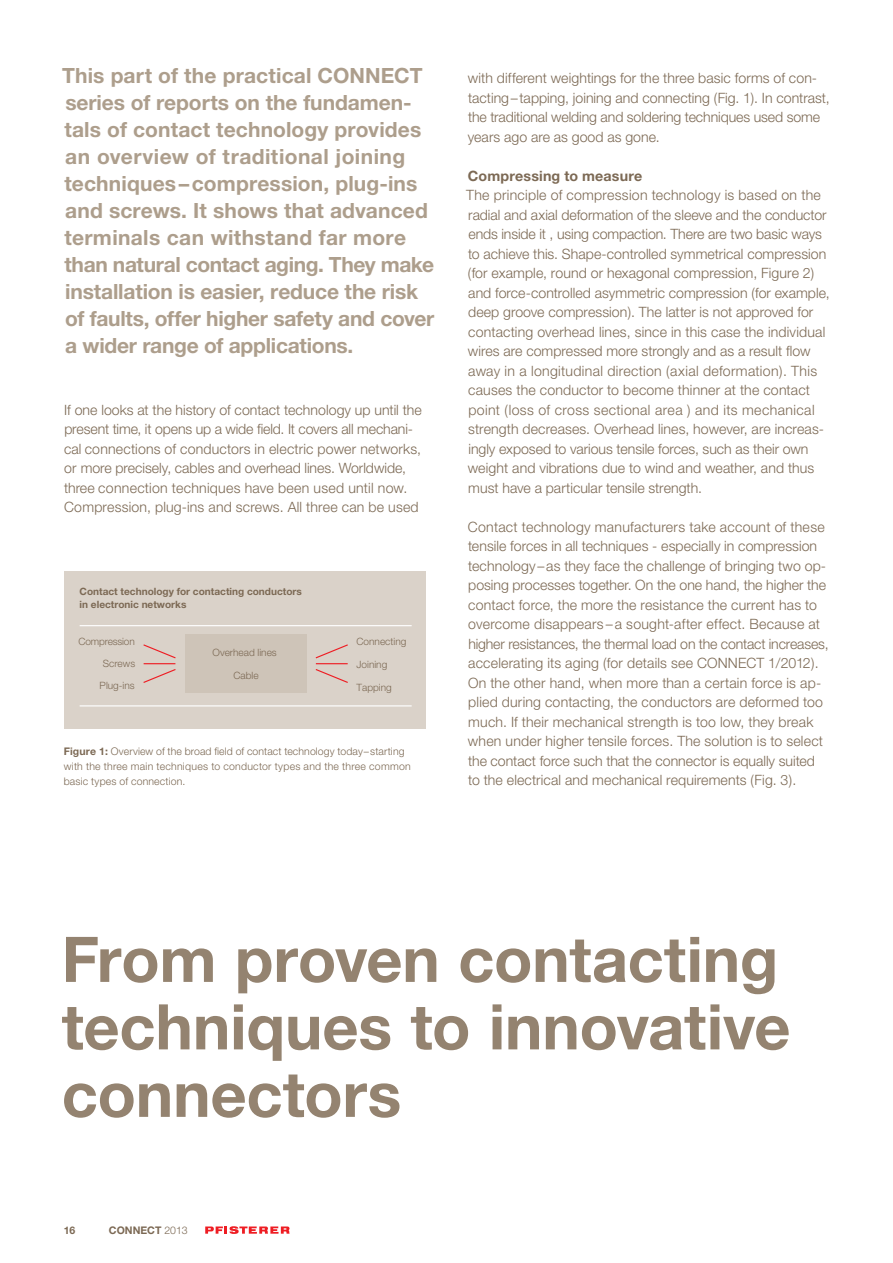
<style>
.page{position:relative;width:893px;height:1263px;background:#fff}
.page>*{position:absolute;margin:0;border:0;box-sizing:border-box;transform-origin:0 0}
.t1{font:700 63px/67.5px "Helvetica Neue";letter-spacing:-.005em;color:#948370}
.t2{font:700 21px/27px "Helvetica Neue";color:#ad9e8c}
.t3{font:300 14.25px/19.5px "Helvetica Neue";letter-spacing:.005em;color:#7c6954}
.t4{font:700 14.25px "Helvetica Neue";letter-spacing:.01em;color:#7c6954}
.t5{font:300 10.5px/15px "Helvetica Neue";letter-spacing:.015em;color:#7c6954}
.t6{font:700 10.5px "Helvetica Neue";color:#7c6954}
.t7{font:300 10.05px "Helvetica Neue";color:#7c6954}
.t8{font:700 10.05px/12.5px "Helvetica Neue";color:#7c6954}
.s1{font-weight:700}
.s2{font-weight:300}
</style>
<div class="page">
<svg style="left:205px;top:1226px;width:85px;height:8px"></svg>
<div style="left:64px;top:571px;width:361px;height:157px;background:#dad2c9"></div>
<svg style="left:143px;top:644px;width:33px;height:15px"></svg>
<hr style="left:144px;top:663px;width:31px;height:1px;background:#ee1d23">
<hr style="left:80px;top:625px;width:332px;height:1px;background:#fff">
<hr style="left:80px;top:705px;width:332px;height:1px;background:#fff">
<div style="left:185px;top:635px;width:121px;height:58px;background:#cec4b8"></div>
<svg style="left:143px;top:669px;width:33px;height:14px"></svg>
<svg style="left:315px;top:644px;width:33px;height:15px"></svg>
<hr style="left:316px;top:663px;width:32px;height:1px;background:#ee1d23">
<svg style="left:315px;top:669px;width:33px;height:14px"></svg>
<p class="t2" style="left:62px;top:62px;width:374px">This part of the practical CONNECT series of reports on the fundamen&shy;tals of contact technology provides an overview of traditional joining techniques–compression, plug-ins and screws. It shows that advanced terminals can withstand far more than natural contact aging. They make installation is easier, reduce the risk of faults, offer higher safety and cover a wider range of applications.</p>
<p class="t3" style="left:64px;top:400px;width:359px">If one looks at the history of contact technology up until the present time, it opens up a wide field. It covers all mechani&shy;cal connections of conductors in electric power networks, or more precisely, cables and overhead lines. Worldwide, three connection techniques have been used until now.<br>Compression, plug-ins and screws. All three can be used</p>
<p class="t8" style="left:80px;top:585px;width:224px">Contact technology for contacting conductors in electronic networks</p>
<p class="t7" style="left:79px;top:635px;width:58px">Compression</p>
<p class="t7" style="left:357px;top:635px;width:51px">Connecting</p>
<p class="t7" style="left:357px;top:658px;width:32px">Joining</p>
<p class="t7" style="left:100px;top:679px;width:37px">Plug-ins</p>
<p class="t7" style="left:357px;top:681px;width:37px">Tapping</p>
<p class="t7" style="left:213px;top:646px;width:66px">Overhead lines</p>
<p class="t7" style="left:234px;top:670px;width:27px">Cable</p>
<p class="t7" style="left:103px;top:657px;width:34px">Screws</p>
<p class="t5" style="left:64px;top:743px;width:348px"><span class="s1">Figure 1:</span> Overview of the broad field of contact technology today–starting with the three main techniques to conductor types and the three common basic types of connection.</p>
<p class="t3" style="left:468px;top:68px;width:363px">with different weightings for the three basic forms of con&shy;tacting–tapping, joining and connecting (Fig. 1). In contrast, the traditional welding and soldering techniques used some years ago are as good as gone.</p>
<p class="t4" style="left:468px;top:167px;width:176px">Compressing to measure</p>
<p class="t3" style="left:466px;top:185px;width:365px">The principle of compression technology is based on the radial and axial deformation of the sleeve and the conductor ends inside it , using compaction. There are two basic ways to achieve this. Shape-controlled symmetrical compression (for example, round or hexagonal compression, Figure 2) and force-controlled asymmetric compression (for example, deep groove compression). The latter is not approved for contacting overhead lines, since in this case the individual wires are compressed more strongly and as a result flow away in a longitudinal direction (axial deformation). This causes the conductor to become thinner at the contact point (loss of cross sectional area ) and its mechanical strength decreases. Overhead lines, however, are increas&shy;ingly exposed to various tensile forces, such as their own weight and vibrations due to wind and weather, and thus must have a particular tensile strength.</p>
<p class="t3" style="left:468px;top:517px;width:362px">Contact technology manufacturers take account of these tensile forces in all techniques - especially in compression technology –as they face the challenge of bringing two op&shy;posing processes together. On the one hand, the higher the contact force, the more the resistance the current has to overcome disappears – a sought-after effect. Because at higher resistances, the thermal load on the contact increases, accelerating its aging (for details see CONNECT 1/2012).<br>On the other hand, when more than a certain force is ap&shy;plied during contacting, the conductors are deformed too much. If their mechanical strength is too low, they break when under higher tensile forces. The solution is to select the contact force such that the connector is equally suited to the electrical and mechanical requirements (Fig. 3).</p>
<h1 class="t1" style="left:62px;top:924px;width:730px">From proven contacting techniques to innovative connectors</h1>
<p class="t6" style="left:64px;top:1224px;width:13px">16</p>
<p class="t6" style="left:109px;top:1224px;width:80px">CONNECT <span class="s2">2013</span></p>
</div>
